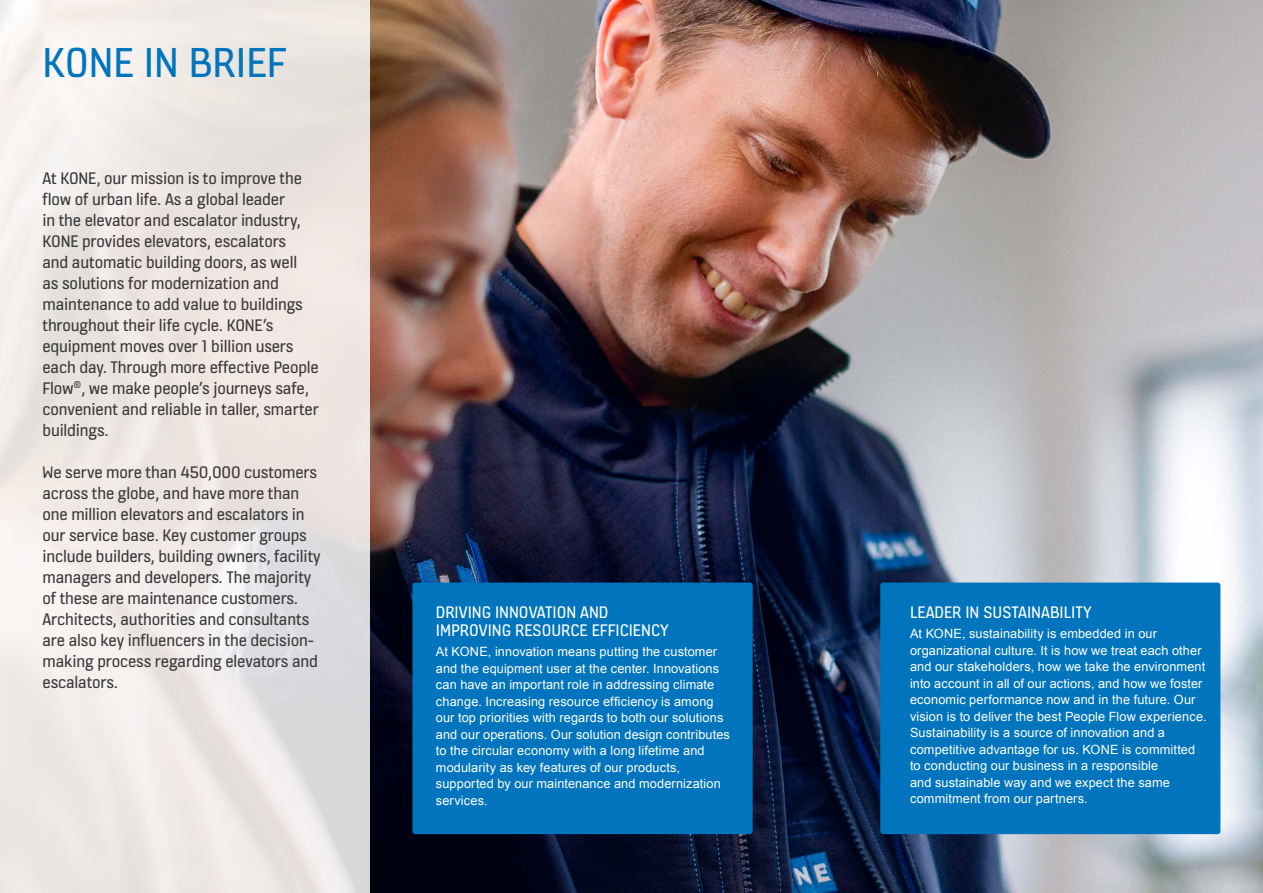
<style>
.page{position:relative;width:1263px;height:893px;background:#fff}
.page>*{position:absolute;margin:0;border:0;box-sizing:border-box;transform-origin:0 0}
.t1{font:45px "KONE Information v 13";color:#0075be}
.t2{font:18px/21px "KONE Information v 13";letter-spacing:-.01em;color:#393939}
.t3{font:18px/18px "KONE Information v 13";color:#fff}
.t4{font:12.75px/16.5px "Arial";letter-spacing:.01em;color:#fff}
</style>
<div class="page">
<img style="left:370px;top:0;width:893px;height:893px">
<svg style="left:0;top:0;width:370px;height:893px;background:#ece7e4"></svg>
<div style="left:412px;top:583px;width:341px;height:251px;background:#0075be;border-radius:3px"></div>
<div style="left:880px;top:583px;width:340px;height:251px;background:#0075be;border-radius:3px"></div>
<h1 class="t1" style="left:43px;top:32px;width:245px">KONE IN BRIEF</h1>
<p class="t2" style="left:43px;top:167px;width:278px">At KONE, our mission is to improve the flow of urban life. As a global leader<br>in the elevator and escalator industry, KONE provides elevators, escalators<br>and automatic building doors, as well<br>as solutions for modernization and maintenance to add value to buildings throughout their life cycle. KONE’s equipment moves over 1 billion users each day. Through more effective People Flow<sup>®</sup>, we make people’s journeys safe, convenient and reliable in taller, smarter buildings.</p>
<p class="t2" style="left:43px;top:461px;width:280px">We serve more than 450,000 customers across the globe, and have more than one million elevators and escalators in our service base. Key customer groups include builders, building owners, facility managers and developers. The majority of these are maintenance customers.<br>Architects, authorities and consultants are also key influencers in the decision&shy;making process regarding elevators and escalators.</p>
<h2 class="t3" style="left:436px;top:602px;width:234px">DRIVING INNOVATION AND<br>IMPROVING RESOURCE EFFICIENCY</h2>
<p class="t4" style="left:436px;top:644px;width:296px">At KONE, innovation means putting the customer and the equipment user at the center. Innovations can have an important role in addressing climate change. Increasing resource efficiency is among our top priorities with regards to both our solutions and our operations. Our solution design contributes to the circular economy with a long lifetime and modularity as key features of our products, supported by our maintenance and modernization services.</p>
<h2 class="t3" style="left:910px;top:602px;width:183px">LEADER IN SUSTAINABILITY</h2>
<p class="t4" style="left:910px;top:626px;width:298px">At KONE, sustainability is embedded in our organizational culture. It is how we treat each other and our stakeholders, how we take the environment into account in all of our actions, and how we foster economic performance now and in the future. Our vision is to deliver the best People Flow experience.<br>Sustainability is a source of innovation and a competitive advantage for us. KONE is committed to conducting our business in a responsible<br>and sustainable way and we expect the same commitment from our partners.</p>
</div>
